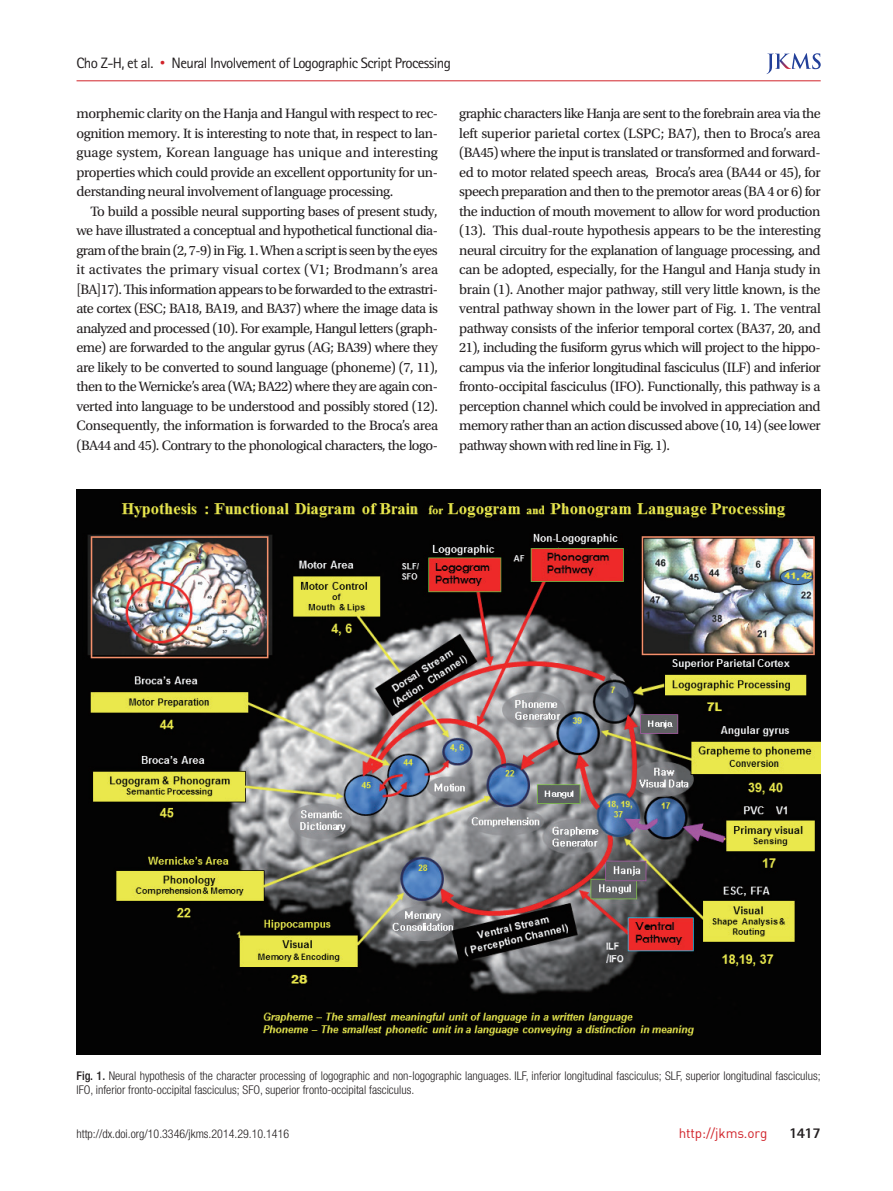
<style>
.page{position:relative;width:893px;height:1191px;background:#fff}
.page>*{position:absolute;margin:0;border:0;box-sizing:border-box;transform-origin:0 0}
.하시라{font:15px "Rotis Sans Serif Std";letter-spacing:-.04em;color:#231f20}
.t1{font:800 15px "Rotis Sans Serif Std";color:#231f20}
.본문{font:14.25px/19.5px "Utopia Std";letter-spacing:-.04em;color:#231f20;text-align:justify}
.t2{font:13.5px "Dinreg";letter-spacing:-.01em;color:#d1232a}
.표_그림_캡션{font:300 condensed 12px/14.4px "Helvetica Neue LT Std";color:#231f20}
.s1{font-family:"Dotum";color:#d1232a}
.s2{font-weight:500}
</style>
<div class="page">
<hr style="left:77px;top:80px;width:744px;height:1px;background:#d1232a">
<svg style="left:766px;top:53px;width:55px;height:21px"></svg>
<img style="left:77px;top:489px;width:744px;height:565px">
<p class="하시라" style="left:77px;top:54px;width:376px">Cho Z-H, et al. <span class="s1">•</span> Neural Involvement of Logographic Script Processing</p>
<p class="본문" style="left:77px;top:104px;width:363px">morphemic clarity on the Hanja and Hangul with respect to rec&shy;ognition memory. It is interesting to note that, in respect to lan&shy;guage system, Korean language has unique and interesting properties which could provide an excellent opportunity for un&shy;derstanding neural involvement of language processing.</p>
<p class="본문" style="left:77px;top:201px;width:363px;text-indent:14px">To build a possible neural supporting bases of present study, we have illustrated a conceptual and hypothetical functional dia&shy;gram of the brain (2, 7-9) in Fig. 1. When a script is seen by the eyes it activates the primary visual cortex (V1; Brodmann’s area [BA]17). This information appears to be forwarded to the extrastri&shy;ate cortex (ESC; BA18, BA19, and BA37) where the image data is analyzed and processed (10). For example, Hangul letters (graph&shy;eme) are forwarded to the angular gyrus (AG; BA39) where they are likely to be converted to sound language (phoneme) (7, 11), then to the Wernicke’s area (WA; BA22) where they are again con&shy;verted into language to be understood and possibly stored (12).<br>Consequently, the information is forwarded to the Broca’s area (BA44 and 45). Contrary to the phonological characters, the logo-</p>
<p class="본문" style="left:459px;top:104px;width:363px">graphic characters like Hanja are sent to the forebrain area via the left superior parietal cortex (LSPC; BA7), then to Broca’s area (BA45) where the input is translated or transformed and forward&shy;ed to motor related speech areas, Broca’s area (BA44 or 45), for speech preparation and then to the premotor areas (BA 4 or 6) for the induction of mouth movement to allow for word production (13). This dual-route hypothesis appears to be the interesting neural circuitry for the explanation of language processing, and can be adopted, especially, for the Hangul and Hanja study in brain (1). Another major pathway, still very little known, is the ventral pathway shown in the lower part of Fig. 1. The ventral pathway consists of the inferior temporal cortex (BA37, 20, and 21), including the fusiform gyrus which will project to the hippo&shy;campus via the inferior longitudinal fasciculus (ILF) and inferior fronto-occipital fasciculus (IFO). Functionally, this pathway is a perception channel which could be involved in appreciation and memory rather than an action discussed above (10, 14) (see lower pathway shown with red line in Fig. 1).</p>
<p class="표_그림_캡션" style="left:77px;top:1068px;width:746px"><span class="s2">Fig. 1.</span> Neural hypothesis of the character processing of logographic and non-logographic languages. ILF, inferior longitudinal fasciculus; SLF, superior longitudinal fasciculus;<br>IFO, inferior fronto-occipital fasciculus; SFO, superior fronto-occipital fasciculus.</p>
<p class="표_그림_캡션" style="left:77px;top:1126px;width:214px">http://dx.doi.org/10.3346/jkms.2014.29.10.1416</p>
<p class="t2" style="left:679px;top:1124px;width:90px">http://jkms.org</p>
<p class="t1" style="left:789px;top:1123px;width:33px">1417</p>
</div>
